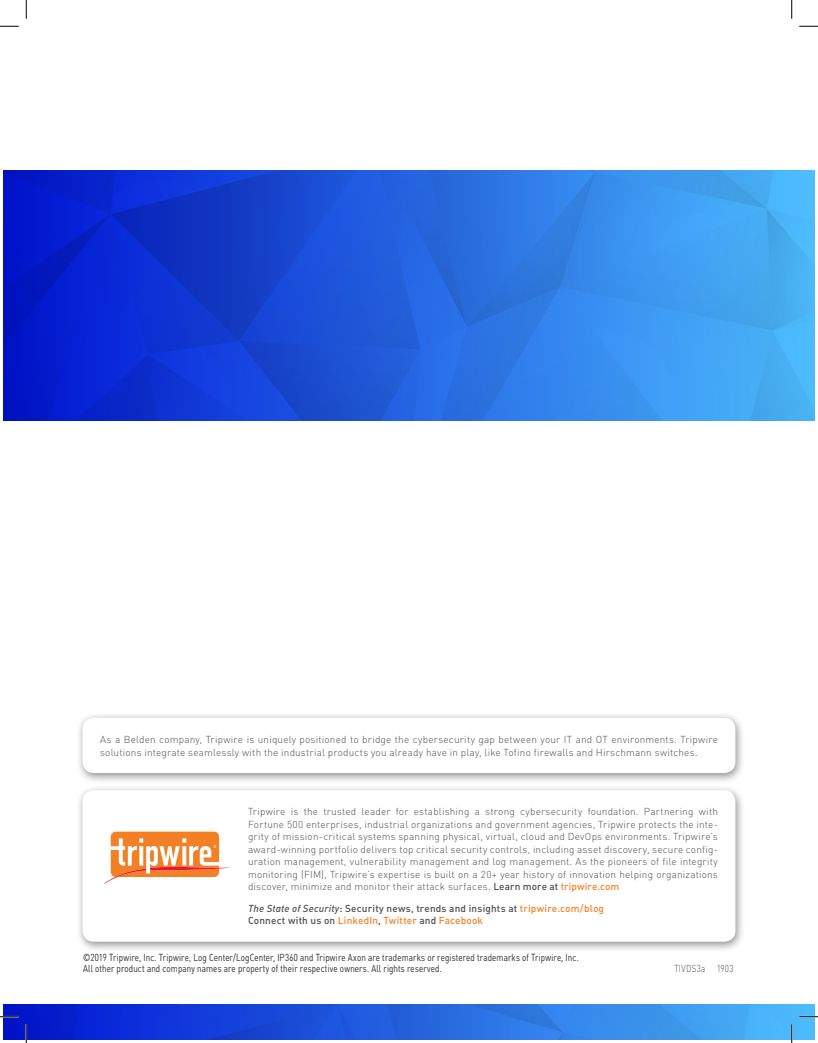
<style>
.page{position:relative;width:818px;height:1043px;background:#fff}
.page>*{position:absolute;margin:0;border:0;box-sizing:border-box;transform-origin:0 0}
.Cover_Back_Copyright{font:300 10px/12.5px "DIN Pro";letter-spacing:.02em;color:#4d4d4d}
.Cover_Back_Copyright-2{font:300 10px "DIN Pro";letter-spacing:.02em;color:#4d4d4d;scale:.8 1}
.t1{font:500 10px/12.5px "DIN Pro";letter-spacing:.015em;color:#4d4d4d}
.s1{font-weight:500}
.s2{font-weight:500;color:#f48026}
.s3{font-style:italic}
.s4{color:#f48026}
</style>
<div class="page">
<svg style="left:4px;top:170px;width:810px;height:250px;background:#2462de"></svg>
<div style="left:75px;top:784px;width:670px;height:168px;background:#231f20;opacity:.5"></div>
<div style="left:82px;top:790px;width:653px;height:151px;background:#fff;border-radius:11px"></div>
<svg style="left:104px;top:831px;width:125px;height:53px"></svg>
<div style="left:75px;top:712px;width:670px;height:72px;background:#231f20;opacity:.5"></div>
<div style="left:82px;top:718px;width:653px;height:55px;background:#fff;border-radius:11px"></div>
<svg style="left:0;top:25px;width:19px;height:2px"></svg>
<svg style="left:799px;top:25px;width:19px;height:2px"></svg>
<svg style="left:25px;top:0;width:2px;height:19px"></svg>
<svg style="left:791px;top:0;width:1px;height:19px"></svg>
<svg style="left:0;top:1004px;width:818px;height:38px;background:#326de2"></svg>
<p class="Cover_Back_Copyright" style="left:100px;top:732px;width:619px">As a Belden company, Tripwire is uniquely positioned to bridge the cybersecurity gap between your IT and OT environments. Tripwire solutions integrate seamlessly with the industrial products you already have in play, like Tofino firewalls and Hirschmann switches.</p>
<p class="Cover_Back_Copyright" style="left:248px;top:805px;width:471px">Tripwire is the trusted leader for establishing a strong cybersecurity foundation. Partnering with Fortune 500 enterprises, industrial organizations and government agencies, Tripwire protects the inte&shy;grity of mission-critical systems spanning physical, virtual, cloud and DevOps environments. Tripwire’s award-winning portfolio delivers top critical security controls, including asset discovery, secure config&shy;uration management, vulnerability management and log management. As the pioneers of file integrity monitoring (FIM), Tripwire’s expertise is built on a 20+ year history of innovation helping organizations discover, minimize and monitor their attack surfaces. <span class="s1">Learn more at</span> <span class="s2">tripwire.com</span></p>
<p class="t1" style="left:248px;top:901px;width:357px"><span class="s3">The State of Security</span>: Security news, trends and insights at <span class="s4">tripwire.com/blog<br></span>Connect with us on <span class="s4">LinkedIn</span>, <span class="s4">Twitter</span> and <span class="s4">Facebook</span></p>
<p class="Cover_Back_Copyright-2" style="left:83px;top:950px;width:621px">©2019 Tripwire, Inc. Tripwire, Log Center/LogCenter, IP360 and Tripwire Axon are trademarks or registered trademarks of Tripwire, Inc.</p>
<p class="Cover_Back_Copyright-2" style="left:83px;top:961px;width:450px">All other product and company names are property of their respective owners. All rights reserved.</p>
<p class="Cover_Back_Copyright-2" style="left:674px;top:961px;width:75px">TIVDS3a 1903</p>
</div>
